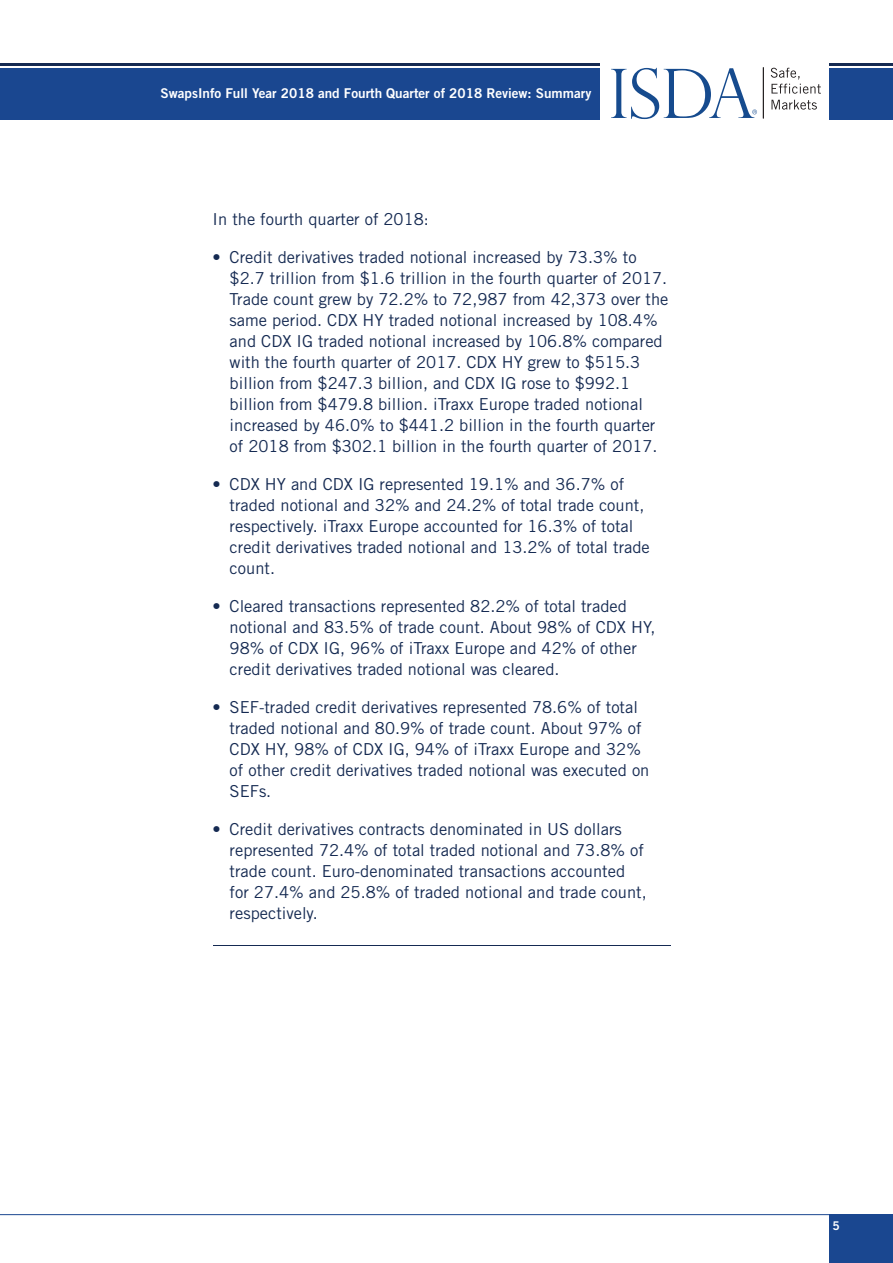
<style>
.page{position:relative;width:893px;height:1263px;background:#fff}
.page>*{position:absolute;margin:0;border:0;box-sizing:border-box;transform-origin:0 0}
.t1{font:16.5px/21px "Trade Gothic LT Std";color:#152a52}
.t2{font:13.5px "Trade Gothic LT Std Bd 2";color:#fff}
.t3{font:12px "Trade Gothic Bold Two";color:#fff}
</style>
<div class="page">
<div style="left:0;top:68px;width:600px;height:51px;background:#1a4790"></div>
<div style="left:829px;top:68px;width:64px;height:51px;background:#1a4790"></div>
<hr style="left:0;top:64px;width:600px;height:2px;background:#152a52">
<hr style="left:829px;top:64px;width:64px;height:2px;background:#152a52">
<div style="left:829px;top:1214px;width:64px;height:49px;background:#1a4790"></div>
<svg style="left:771px;top:68px;width:50px;height:26px"></svg>
<svg style="left:771px;top:100px;width:46px;height:10px"></svg>
<hr style="left:763px;top:67px;width:1px;height:51px;background:#231f20">
<svg style="left:611px;top:68px;width:146px;height:51px"></svg>
<hr style="left:0;top:1214px;width:829px;height:1px;background:#1a4790">
<hr style="left:213px;top:945px;width:458px;height:1px;background:#152a52">
<p class="t2" style="left:161px;top:85px;width:432px">SwapsInfo Full Year 2018 and Fourth Quarter of 2018 Review: Summary</p>
<p class="t1" style="left:213px;top:208px;width:218px">In the fourth quarter of 2018:</p>
<p class="t1" style="left:230px;top:246px;width:440px;text-indent:-17px">• Credit derivatives traded notional increased by 73.3% to $2.7 trillion from $1.6 trillion in the fourth quarter of 2017.<br>Trade count grew by 72.2% to 72,987 from 42,373 over the same period. CDX HY traded notional increased by 108.4% and CDX IG traded notional increased by 106.8% compared with the fourth quarter of 2017. CDX HY grew to $515.3 billion from $247.3 billion, and CDX IG rose to $992.1 billion from $479.8 billion. iTraxx Europe traded notional increased by 46.0% to $441.2 billion in the fourth quarter of 2018 from $302.1 billion in the fourth quarter of 2017.</p>
<p class="t1" style="left:230px;top:473px;width:422px;text-indent:-17px">• CDX HY and CDX IG represented 19.1% and 36.7% of traded notional and 32% and 24.2% of total trade count, respectively. iTraxx Europe accounted for 16.3% of total credit derivatives traded notional and 13.2% of total trade count.</p>
<p class="t1" style="left:230px;top:595px;width:427px;text-indent:-17px">• Cleared transactions represented 82.2% of total traded notional and 83.5% of trade count. About 98% of CDX HY, 98% of CDX IG, 96% of iTraxx Europe and 42% of other credit derivatives traded notional was cleared.</p>
<p class="t1" style="left:230px;top:696px;width:421px;text-indent:-17px">• SEF-traded credit derivatives represented 78.6% of total traded notional and 80.9% of trade count. About 97% of CDX HY, 98% of CDX IG, 94% of iTraxx Europe and 32% of other credit derivatives traded notional was executed on SEFs.</p>
<p class="t1" style="left:230px;top:818px;width:419px;text-indent:-17px">• Credit derivatives contracts denominated in US dollars represented 72.4% of total traded notional and 73.8% of trade count. Euro-denominated transactions accounted for 27.4% and 25.8% of traded notional and trade count, respectively.</p>
<p class="t3" style="left:833px;top:1219px;width:9px">5</p>
</div>
